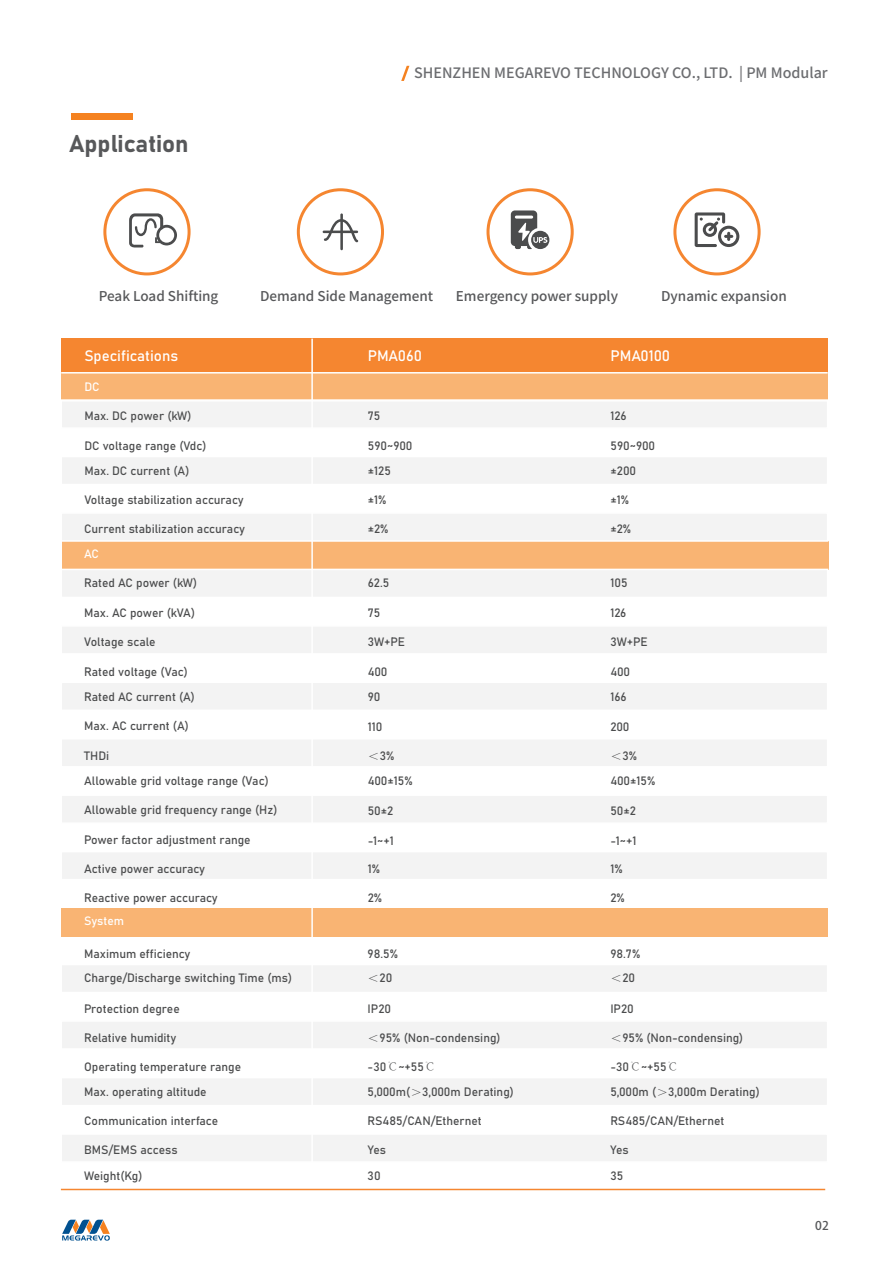
<style>
.page{position:relative;width:893px;height:1263px;background:#fff}
.page>*{position:absolute;margin:0;border:0;box-sizing:border-box;transform-origin:0 0}
.t1{font:24px "Bahnschrift 700 100";color:#57585a}
.t2{font:15px "Bahnschrift 400 100";color:#fff}
.t3{font:500 14.4px "Source Han Sans CN";color:#6c6d70}
.t4{font:500 13.5px "Source Han Sans CN";color:#57585a}
.t5{font:12px "Bahnschrift 400 100";color:#4b4c4d}
.t6{font:12px "Bahnschrift 400 100";color:#fff}
.t7{font:12px "Source Han Sans CN Light G Bpc EUC H";color:#57585a}
.s1{font-family:"Adobe Song Std";font-weight:300}
</style>
<div class="page">
<div style="left:71px;top:114px;width:62px;height:6px;background:#f58220"></div>
<svg style="left:62px;top:1220px;width:48px;height:20px"></svg>
<div style="left:61px;top:339px;width:767px;height:34px;background:#f58630"></div>
<div style="left:61px;top:373px;width:767px;height:28px;background:#f9b473"></div>
<div style="left:62px;top:542px;width:766px;height:28px;background:#f9b473"></div>
<div style="left:61px;top:399px;width:767px;height:30px;background:#f3f3f3;border:2px solid #fff"></div>
<div style="left:61px;top:456px;width:767px;height:29px;background:#f3f3f3;border:2px solid #fff"></div>
<div style="left:61px;top:512px;width:767px;height:30px;background:#f3f3f3;border:2px solid #fff"></div>
<div style="left:61px;top:569px;width:767px;height:29px;background:#f3f3f3;border:2px solid #fff"></div>
<div style="left:61px;top:625px;width:767px;height:30px;background:#f3f3f3;border:2px solid #fff"></div>
<div style="left:61px;top:681px;width:767px;height:30px;background:#f3f3f3;border:2px solid #fff"></div>
<div style="left:61px;top:738px;width:767px;height:29px;background:#f3f3f3;border:2px solid #fff"></div>
<div style="left:61px;top:794px;width:767px;height:30px;background:#f3f3f3;border:2px solid #fff"></div>
<div style="left:61px;top:851px;width:767px;height:29px;background:#f3f3f3;border:2px solid #fff"></div>
<div style="left:61px;top:908px;width:767px;height:28px;background:#f9b473"></div>
<div style="left:61px;top:964px;width:767px;height:29px;background:#f3f3f3;border:2px solid #fff"></div>
<div style="left:61px;top:1020px;width:767px;height:30px;background:#f3f3f3;border:2px solid #fff"></div>
<div style="left:61px;top:1077px;width:767px;height:29px;background:#f3f3f3;border:2px solid #fff"></div>
<div style="left:61px;top:1133px;width:767px;height:30px;background:#f3f3f3;border:2px solid #fff"></div>
<hr style="left:61px;top:400px;width:767px;height:2px;background:#fff">
<hr style="left:61px;top:372px;width:767px;height:1px;background:#fff">
<div style="left:103px;top:188px;width:88px;height:87px;border:3px solid #f58630;border-radius:50%"></div>
<div style="left:297px;top:188px;width:87px;height:87px;border:3px solid #f58630;border-radius:50%"></div>
<div style="left:486px;top:188px;width:88px;height:87px;border:3px solid #f58630;border-radius:50%"></div>
<div style="left:673px;top:188px;width:88px;height:87px;border:3px solid #f58630;border-radius:50%"></div>
<svg style="left:129px;top:213px;width:48px;height:34px"></svg>
<svg style="left:323px;top:213px;width:35px;height:37px"></svg>
<svg style="left:695px;top:212px;width:44px;height:35px"></svg>
<svg style="left:511px;top:210px;width:38px;height:39px"></svg>
<svg style="left:401px;top:66px;width:8px;height:15px"></svg>
<hr style="left:311px;top:339px;width:2px;height:850px;background:#fff">
<hr style="left:61px;top:1189px;width:764px;height:1px;background:#f58630">
<h1 class="t1" style="left:69px;top:125px;width:121px">Application</h1>
<p class="t3" style="left:414px;top:64px;width:415px">SHENZHEN MEGAREVO TECHNOLOGY CO., LTD. | PM Modular</p>
<p class="t4" style="left:99px;top:289px;width:121px">Peak Load Shifting</p>
<p class="t4" style="left:260px;top:289px;width:175px">Demand Side Management</p>
<p class="t4" style="left:456px;top:289px;width:164px">Emergency power supply</p>
<p class="t4" style="left:661px;top:289px;width:127px">Dynamic expansion</p>
<p class="t2" style="left:84px;top:344px;width:95px">Specifications</p>
<p class="t6" style="left:84px;top:378px;width:17px">DC</p>
<p class="t2" style="left:368px;top:344px;width:56px">PMA060</p>
<p class="t2" style="left:611px;top:344px;width:61px">PMA0100</p>
<p class="t5" style="left:84px;top:407px;width:109px">Max. DC power (kW)</p>
<p class="t5" style="left:368px;top:407px;width:14px">75</p>
<p class="t5" style="left:611px;top:407px;width:17px">126</p>
<p class="t5" style="left:84px;top:436px;width:124px">DC voltage range (Vdc)</p>
<p class="t5" style="left:368px;top:436px;width:46px">590~900</p>
<p class="t5" style="left:611px;top:436px;width:46px">590~900</p>
<p class="t5" style="left:84px;top:462px;width:106px">Max. DC current (A)</p>
<p class="t5" style="left:368px;top:462px;width:25px">±125</p>
<p class="t5" style="left:611px;top:462px;width:27px">±200</p>
<p class="t5" style="left:84px;top:491px;width:161px">Voltage stabilization accuracy</p>
<p class="t5" style="left:368px;top:491px;width:20px">±1%</p>
<p class="t5" style="left:611px;top:491px;width:20px">±1%</p>
<p class="t5" style="left:84px;top:519px;width:162px">Current stabilization accuracy</p>
<p class="t5" style="left:368px;top:519px;width:22px">±2%</p>
<p class="t5" style="left:610px;top:519px;width:22px">±2%</p>
<p class="t6" style="left:84px;top:545px;width:16px">AC</p>
<p class="t5" style="left:84px;top:574px;width:114px">Rated AC power (kW)</p>
<p class="t5" style="left:368px;top:574px;width:23px">62.5</p>
<p class="t5" style="left:610px;top:574px;width:19px">105</p>
<p class="t5" style="left:84px;top:603px;width:112px">Max. AC power (kVA)</p>
<p class="t5" style="left:368px;top:603px;width:14px">75</p>
<p class="t5" style="left:610px;top:603px;width:17px">126</p>
<p class="t5" style="left:84px;top:633px;width:73px">Voltage scale</p>
<p class="t5" style="left:368px;top:633px;width:39px">3W+PE</p>
<p class="t5" style="left:610px;top:633px;width:39px">3W+PE</p>
<p class="t5" style="left:84px;top:662px;width:105px">Rated voltage (Vac)</p>
<p class="t5" style="left:368px;top:662px;width:21px">400</p>
<p class="t5" style="left:610px;top:662px;width:21px">400</p>
<p class="t5" style="left:84px;top:688px;width:112px">Rated AC current (A)</p>
<p class="t5" style="left:368px;top:688px;width:14px">90</p>
<p class="t5" style="left:610px;top:688px;width:18px">166</p>
<p class="t5" style="left:84px;top:717px;width:106px">Max. AC current (A)</p>
<p class="t5" style="left:368px;top:718px;width:16px">110</p>
<p class="t5" style="left:610px;top:718px;width:21px">200</p>
<p class="t5" style="left:84px;top:746px;width:27px">THDi</p>
<p class="t5" style="left:368px;top:747px;width:28px"><span class="s1">＜</span>3%</p>
<p class="t5" style="left:610px;top:747px;width:28px"><span class="s1">＜</span>3%</p>
<p class="t5" style="left:84px;top:771px;width:186px">Allowable grid voltage range (Vac)</p>
<p class="t5" style="left:368px;top:772px;width:46px">400±15%</p>
<p class="t5" style="left:610px;top:772px;width:46px">400±15%</p>
<p class="t5" style="left:84px;top:801px;width:195px">Allowable grid frequency range (Hz)</p>
<p class="t5" style="left:368px;top:802px;width:27px">50±2</p>
<p class="t5" style="left:610px;top:802px;width:27px">50±2</p>
<p class="t5" style="left:84px;top:830px;width:168px">Power factor adjustment range</p>
<p class="t5" style="left:368px;top:832px;width:28px">-1~+1</p>
<p class="t5" style="left:610px;top:832px;width:28px">-1~+1</p>
<p class="t5" style="left:84px;top:860px;width:122px">Active power accuracy</p>
<p class="t5" style="left:368px;top:859px;width:14px">1%</p>
<p class="t5" style="left:610px;top:859px;width:14px">1%</p>
<p class="t5" style="left:84px;top:889px;width:135px">Reactive power accuracy</p>
<p class="t5" style="left:368px;top:889px;width:16px">2%</p>
<p class="t5" style="left:610px;top:889px;width:16px">2%</p>
<p class="t6" style="left:84px;top:912px;width:42px">System</p>
<p class="t5" style="left:84px;top:944px;width:108px">Maximum efficiency</p>
<p class="t5" style="left:368px;top:944px;width:32px">98.5%</p>
<p class="t5" style="left:610px;top:944px;width:31px">98.7%</p>
<p class="t5" style="left:84px;top:969px;width:209px">Charge/Discharge switching Time (ms)</p>
<p class="t5" style="left:368px;top:969px;width:26px"><span class="s1">＜</span>20</p>
<p class="t5" style="left:610px;top:969px;width:26px"><span class="s1">＜</span>20</p>
<p class="t5" style="left:84px;top:999px;width:97px">Protection degree</p>
<p class="t5" style="left:368px;top:999px;width:25px">IP20</p>
<p class="t5" style="left:610px;top:999px;width:25px">IP20</p>
<p class="t5" style="left:84px;top:1028px;width:94px">Relative humidity</p>
<p class="t5" style="left:368px;top:1028px;width:134px"><span class="s1">＜</span>95% (Non-condensing)</p>
<p class="t5" style="left:610px;top:1028px;width:134px"><span class="s1">＜</span>95% (Non-condensing)</p>
<p class="t5" style="left:84px;top:1058px;width:158px">Operating temperature range</p>
<p class="t5" style="left:368px;top:1058px;width:70px">-30<span class="s1">℃</span>~+55<span class="s1">℃</span></p>
<p class="t5" style="left:610px;top:1058px;width:70px">-30<span class="s1">℃</span>~+55<span class="s1">℃</span></p>
<p class="t5" style="left:84px;top:1083px;width:124px">Max. operating altitude</p>
<p class="t5" style="left:368px;top:1083px;width:148px">5,000m(<span class="s1">＞</span>3,000m Derating)</p>
<p class="t5" style="left:610px;top:1083px;width:151px">5,000m (<span class="s1">＞</span>3,000m Derating)</p>
<p class="t5" style="left:84px;top:1111px;width:136px">Communication interface</p>
<p class="t5" style="left:368px;top:1111px;width:116px">RS485/CAN/Ethernet</p>
<p class="t5" style="left:610px;top:1111px;width:116px">RS485/CAN/Ethernet</p>
<p class="t5" style="left:84px;top:1140px;width:95px">BMS/EMS access</p>
<p class="t5" style="left:368px;top:1140px;width:20px">Yes</p>
<p class="t5" style="left:610px;top:1140px;width:20px">Yes</p>
<p class="t5" style="left:84px;top:1166px;width:60px">Weight(Kg)</p>
<p class="t5" style="left:368px;top:1166px;width:14px">30</p>
<p class="t5" style="left:610px;top:1166px;width:14px">35</p>
<p class="t7" style="left:815px;top:1218px;width:15px">02</p>
</div>
